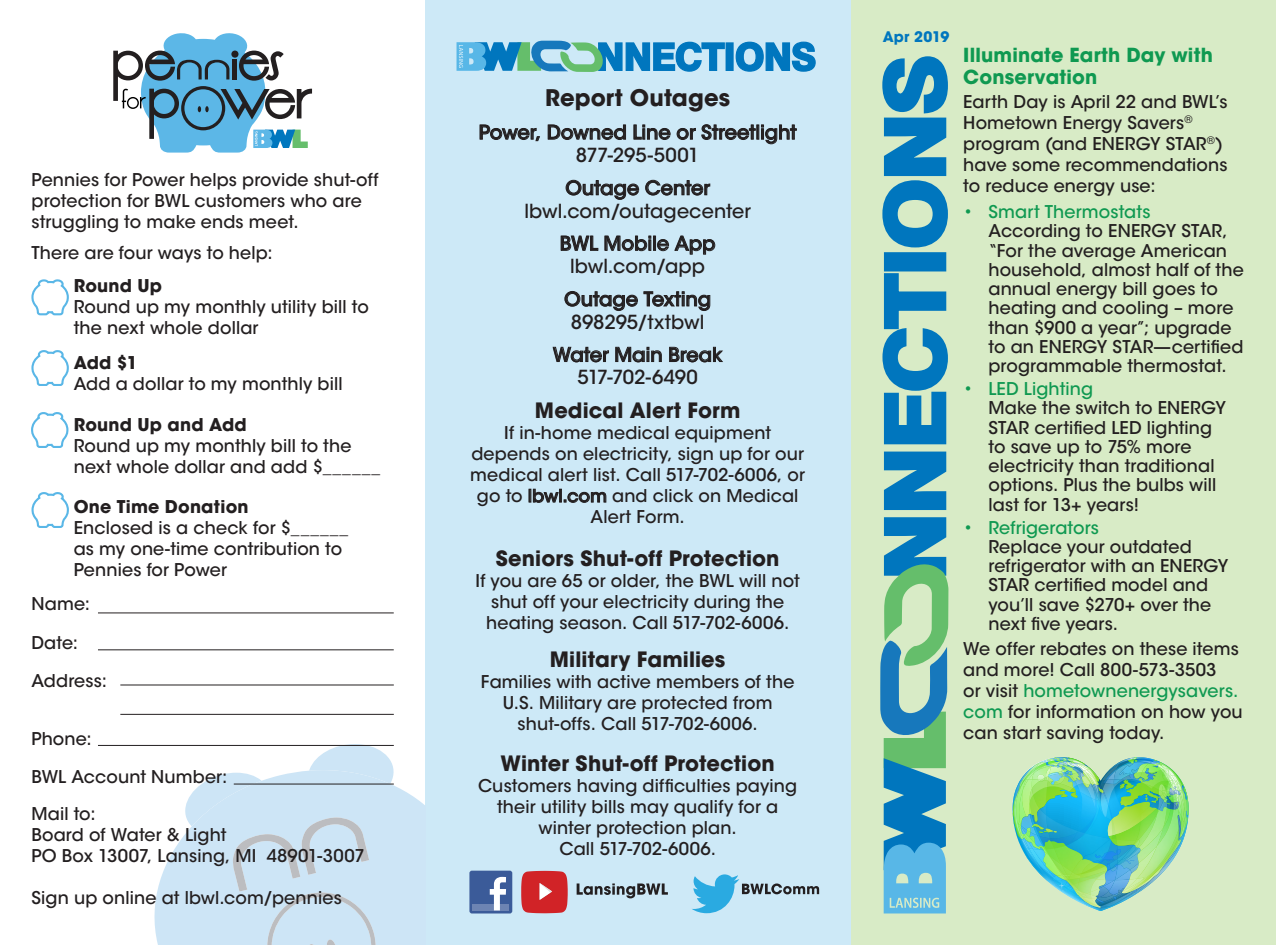
<style>
.page{position:relative;width:1276px;height:945px;background:#fff}
.page>*{position:absolute;margin:0;border:0;box-sizing:border-box;transform-origin:0 0}
.Back_Page_Headings{font:700 22.75px "ITC Avant Garde Std";letter-spacing:.005em;color:#231f20}
.Back_Page_Headings-2{font:700 21px "ITC Avant Garde Std";letter-spacing:.005em;color:#231f20}
.Back_Page_Sub_Headin{font:500 19.25px "ITC Avant Garde Std";letter-spacing:.005em;color:#231f20}
.Back_Page{font:500 19.25px "ITC Avant Garde Std";letter-spacing:.005em;color:#231f20}
.Headings{font:700 19.25px/22.8px "ITC Avant Garde Std";letter-spacing:.01em;color:#0f9951}
.Back_Page-2{font:500 19.25px "ITC Avant Garde Std";letter-spacing:-.015em;color:#231f20}
.Back_Page-3{font:500 17.5px/21px "ITC Avant Garde Std";letter-spacing:.01em;color:#231f20}
.Inside_Panel{font:500 17.5px/21px "ITC Avant Garde Std";letter-spacing:.01em;color:#231f20}
.t1{font:700 17.5px "ITC Avant Garde Std";letter-spacing:.015em;color:#231f20}
.t2{font:700 14.53px "ITC Avant Garde Std";letter-spacing:.015em;color:#0076be}
.s1{font-weight:700}
.s2{color:#0f9951}
</style>
<div class="page">
<div style="left:850px;top:0;width:426px;height:945px;background:#d8ebc6"></div>
<img style="left:1012px;top:757px;width:177px;height:154px">
<img style="left:1059px;top:758px;width:16px;height:9px">
<div style="left:425px;top:0;width:425px;height:945px;background:#cde9f7"></div>
<svg style="left:479px;top:124px;width:61px;height:17px"></svg>
<svg style="left:547px;top:124px;width:79px;height:16px"></svg>
<svg style="left:633px;top:124px;width:164px;height:21px"></svg>
<svg style="left:565px;top:180px;width:74px;height:20px"></svg>
<svg style="left:645px;top:180px;width:65px;height:16px"></svg>
<svg style="left:560px;top:235px;width:38px;height:16px"></svg>
<svg style="left:604px;top:235px;width:47px;height:16px"></svg>
<div style="left:653px;top:236px;width:3px;height:15px;border:1px solid #231f20"></div>
<svg style="left:657px;top:235px;width:58px;height:20px"></svg>
<svg style="left:564px;top:291px;width:146px;height:20px"></svg>
<svg style="left:552px;top:347px;width:57px;height:16px"></svg>
<svg style="left:615px;top:346px;width:47px;height:17px"></svg>
<svg style="left:669px;top:347px;width:54px;height:16px"></svg>
<svg style="left:529px;top:488px;width:77px;height:15px"></svg>
<div style="left:726px;top:43px;width:7px;height:27px;background:#0076be"></div>
<div style="left:725px;top:42px;width:9px;height:29px;border:1px solid #0076be"></div>
<svg style="left:735px;top:41px;width:81px;height:31px"></svg>
<svg style="left:456px;top:41px;width:269px;height:31px"></svg>
<svg style="left:577px;top:883px;width:91px;height:15px"></svg>
<div style="left:469px;top:871px;width:43px;height:43px;background:#3b5b99;border-radius:2px"></div>
<div style="left:472px;top:904px;width:37px;height:6px;background:#6d84b3"></div>
<svg style="left:490px;top:877px;width:16px;height:33px"></svg>
<svg style="left:692px;top:874px;width:127px;height:39px"></svg>
<svg style="left:521px;top:871px;width:47px;height:42px;background:#d23a3f"></svg>
<svg style="left:155px;top:744px;width:270px;height:201px"></svg>
<svg style="left:113px;top:33px;width:199px;height:119px"></svg>
<hr style="left:98px;top:650px;width:296px;height:1px;background:#231f20">
<hr style="left:98px;top:613px;width:296px;height:1px;background:#231f20">
<hr style="left:120px;top:685px;width:274px;height:1px;background:#231f20">
<hr style="left:98px;top:745px;width:296px;height:1px;background:#231f20">
<hr style="left:234px;top:784px;width:160px;height:1px;background:#231f20">
<hr style="left:120px;top:714px;width:274px;height:1px;background:#231f20">
<svg style="left:31px;top:279px;width:38px;height:36px"></svg>
<svg style="left:31px;top:350px;width:38px;height:36px"></svg>
<svg style="left:31px;top:412px;width:37px;height:36px"></svg>
<svg style="left:32px;top:492px;width:37px;height:36px"></svg>
<div style="left:885px;top:254px;width:60px;height:16px;background:#0076be"></div>
<div style="left:884px;top:252px;width:62px;height:19px;border:3px solid #0076be"></div>
<svg style="left:882px;top:56px;width:66px;height:192px"></svg>
<svg style="left:880px;top:273px;width:69px;height:640px"></svg>
<p class="Back_Page-3" style="left:32px;top:169px;width:349px">Pennies for Power helps provide shut-off protection for BWL customers who are struggling to make ends meet.</p>
<p class="Back_Page-3" style="left:31px;top:242px;width:243px">There are four ways to help:</p>
<p class="Back_Page-3" style="left:74px;top:276px;width:297px"><span class="s1">Round Up<br></span>Round up my monthly utility bill to the next whole dollar</p>
<p class="Back_Page-3" style="left:74px;top:353px;width:270px"><span class="s1">Add $1<br></span>Add a dollar to my monthly bill</p>
<p class="Back_Page-3" style="left:74px;top:414px;width:308px"><span class="s1">Round Up and Add<br></span>Round up my monthly bill to the next whole dollar and add $______</p>
<p class="t1" style="left:74px;top:495px;width:176px">One Time Donation</p>
<p class="Back_Page-3" style="left:74px;top:517px;width:276px">Enclosed is a check for $______ as my one-time contribution to<br>Pennies for Power</p>
<p class="Inside_Panel" style="left:31px;top:593px;width:60px">Name:</p>
<p class="Inside_Panel" style="left:31px;top:632px;width:48px">Date:</p>
<p class="Inside_Panel" style="left:31px;top:670px;width:77px">Address:</p>
<p class="Inside_Panel" style="left:31px;top:728px;width:62px">Phone:</p>
<p class="Inside_Panel" style="left:31px;top:767px;width:197px">BWL Account Number:</p>
<p class="Inside_Panel" style="left:31px;top:803px;width:335px">Mail to:<br>Board of Water &amp; Light<br>PO Box 13007, Lansing, MI 48901-3007</p>
<p class="Inside_Panel" style="left:31px;top:887px;width:312px">Sign up online at lbwl.com/pennies</p>
<p class="Back_Page_Headings" style="left:545px;top:83px;width:187px">Report Outages</p>
<p class="Back_Page_Sub_Headin" style="left:479px;top:120px;width:319px">Power, Downed Line or Streetlight</p>
<p class="Back_Page" style="left:576px;top:143px;width:125px">877-295-5001</p>
<p class="Back_Page_Sub_Headin" style="left:565px;top:176px;width:146px">Outage Center</p>
<p class="Back_Page" style="left:524px;top:199px;width:228px">lbwl.com/outagecenter</p>
<p class="Back_Page_Sub_Headin" style="left:560px;top:231px;width:157px">BWL Mobile App</p>
<p class="Back_Page" style="left:570px;top:254px;width:136px">lbwl.com/app</p>
<p class="Back_Page_Sub_Headin" style="left:564px;top:287px;width:148px">Outage Texting</p>
<p class="Back_Page" style="left:571px;top:310px;width:135px">898295/txtbwl</p>
<p class="Back_Page_Sub_Headin" style="left:553px;top:343px;width:171px">Water Main Break</p>
<p class="Back_Page-2" style="left:577px;top:365px;width:122px">517-702-6490</p>
<p class="Back_Page_Headings-2" style="left:535px;top:397px;width:207px">Medical Alert Form</p>
<p class="Back_Page-3" style="left:470px;top:422px;width:336px;text-align:center">If in-home medical equipment depends on electricity, sign up for our medical alert list. Call 517-702-6006, or go to lbwl.com and click on Medical<br>Alert Form.</p>
<p class="Back_Page_Headings-2" style="left:496px;top:545px;width:285px">Seniors Shut-off Protection</p>
<p class="Back_Page-3" style="left:475px;top:570px;width:326px;text-align:center">If you are 65 or older, the BWL will not shut off your electricity during the heating season. Call 517-702-6006.</p>
<p class="Back_Page_Headings-2" style="left:550px;top:646px;width:177px">Military Families</p>
<p class="Back_Page-3" style="left:481px;top:671px;width:315px;text-align:center">Families with active members of the<br>U.S. Military are protected from shut-offs. Call 517-702-6006.</p>
<p class="Back_Page_Headings-2" style="left:500px;top:749px;width:276px">Winter Shut-off Protection</p>
<p class="Back_Page-3" style="left:478px;top:775px;width:321px">Customers having difficulties paying</p>
<p class="Back_Page-3" style="left:497px;top:796px;width:283px;text-align:center">their utility bills may qualify for a winter protection plan.<br>Call 517-702-6006.</p>
<p class="t2" style="left:883px;top:27px;width:68px">Apr 2019</p>
<p class="Headings" style="left:963px;top:43px;width:251px">Illuminate Earth Day with<br>Conservation</p>
<p class="Back_Page-3" style="left:963px;top:91px;width:266px">Earth Day is April 22 and BWL’s<br>Hometown Energy Savers<sup>® </sup>program (and ENERGY STAR<sup>®</sup>) have some recommendations to reduce energy use:</p>
<p class="Back_Page-3" style="left:988px;top:202px;width:257px;line-height:19.2px;text-indent:-25px"><span class="s2">• Smart Thermostats<br></span>According to ENERGY STAR, “For the average American household, almost half of the annual energy bill goes to heating and cooling – more than $900 a year”; upgrade to an ENERGY STAR—certified programmable thermostat.</p>
<p class="Back_Page-3" style="left:988px;top:379px;width:239px;line-height:19.2px;text-indent:-25px"><span class="s2">• LED Lighting<br></span>Make the switch to ENERGY<br>STAR certified LED lighting to save up to 75% more electricity than traditional options. Plus the bulbs will last for 13+ years!</p>
<p class="Back_Page-3" style="left:988px;top:518px;width:241px;line-height:19.2px;text-indent:-25px"><span class="s2">• Refrigerators<br></span>Replace your outdated refrigerator with an ENERGY<br>STAR certified model and you’ll save $270+ over the next five years.</p>
<p class="Back_Page-3" style="left:963px;top:638px;width:281px">We offer rebates on these items and more! Call 800-573-3503<br>or visit <span class="s2">hometownenergysavers. com</span> for information on how you can start saving today.</p>
</div>
